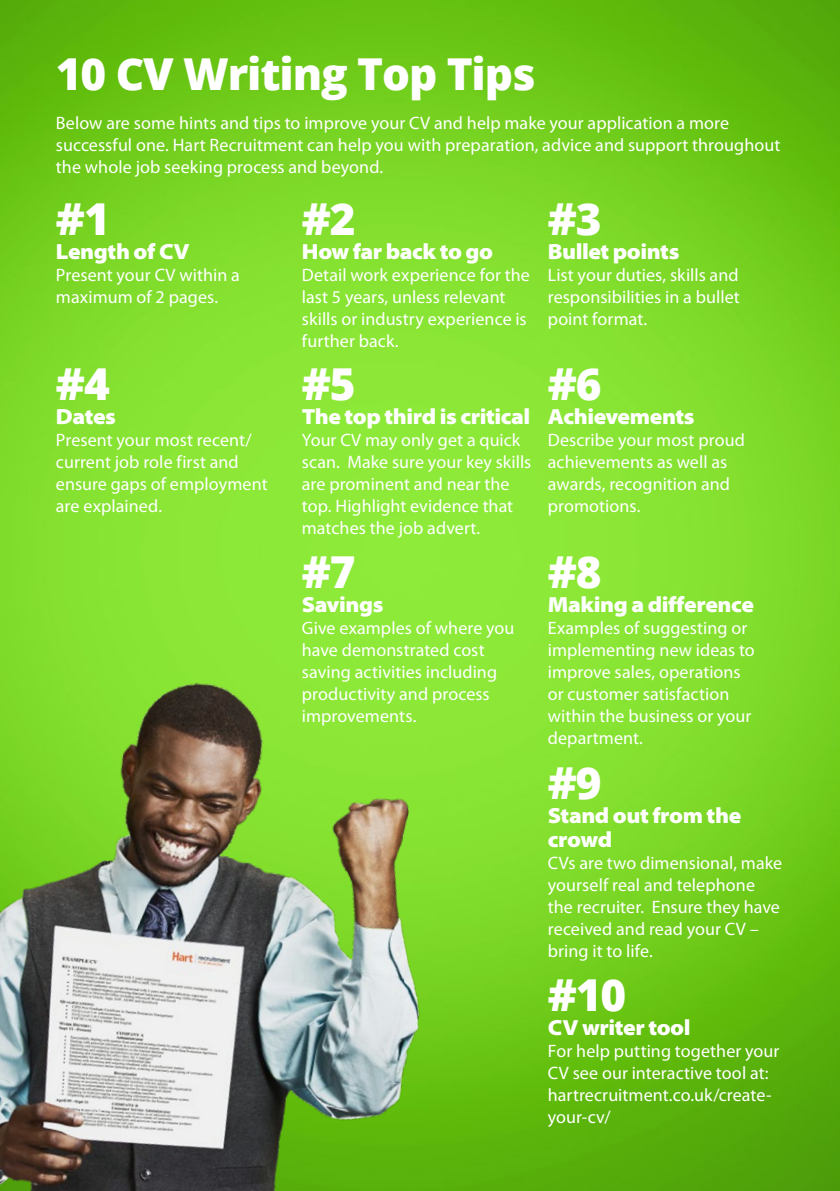
<style>
.page{position:relative;width:840px;height:1191px;background:#fff}
.page>*{position:absolute;margin:0;border:0;box-sizing:border-box;transform-origin:0 0}
.t1{font:800 44px "Open Sans";letter-spacing:-.025em;color:#fff}
.t2{font:900 semi-expanded 22px/24px "Myriad Pro";letter-spacing:-.02em;color:#fff}
.t3{font:18px/22px "Myriad Pro";letter-spacing:.005em;color:#fff}
</style>
<div class="page">
<img style="left:0;top:0;width:839px;height:1191px">
<img style="left:0;top:599px;width:505px;height:592px">
<h1 class="t1" style="left:56px;top:41px;width:481px">10 CV Writing Top Tips</h1>
<p class="t3" style="left:56px;top:111px;width:725px">Below are some hints and tips to improve your CV and help make your application a more successful one. Hart Recruitment can help you with preparation, advice and support throughout the whole job seeking process and beyond.</p>
<h1 class="t1" style="left:547px;top:185px;width:55px">#3</h1>
<p class="t2" style="left:547px;top:240px;width:133px">Bullet points</p>
<p class="t3" style="left:547px;top:263px;width:193px;text-align:justify">List your duties, skills and responsibilities in a bullet point format.</p>
<h1 class="t1" style="left:302px;top:185px;width:55px">#2</h1>
<p class="t2" style="left:302px;top:240px;width:193px">How far back to go</p>
<p class="t3" style="left:302px;top:263px;width:229px">Detail work experience for the last 5 years, unless relevant skills or industry experience is further back.</p>
<h1 class="t1" style="left:302px;top:351px;width:55px">#5</h1>
<p class="t2" style="left:302px;top:405px;width:230px">The top third is critical</p>
<p class="t3" style="left:302px;top:429px;width:231px">Your CV may only get a quick scan. Make sure your key skills are prominent and near the top. Highlight evidence that matches the job advert.</p>
<h1 class="t1" style="left:56px;top:185px;width:55px">#1</h1>
<p class="t2" style="left:56px;top:240px;width:135px">Length of CV</p>
<p class="t3" style="left:56px;top:263px;width:185px">Present your CV within a maximum of 2 pages.</p>
<h1 class="t1" style="left:547px;top:351px;width:55px">#6</h1>
<p class="t2" style="left:547px;top:405px;width:148px">Achievements</p>
<p class="t3" style="left:547px;top:429px;width:198px">Describe your most proud achievements as well as awards, recognition and promotions.</p>
<h1 class="t1" style="left:56px;top:351px;width:55px">#4</h1>
<p class="t2" style="left:56px;top:405px;width:62px">Dates</p>
<p class="t3" style="left:56px;top:429px;width:213px">Present your most recent/ current job role first and ensure gaps of employment are explained.</p>
<h1 class="t1" style="left:302px;top:539px;width:55px">#7</h1>
<p class="t2" style="left:302px;top:593px;width:83px">Savings</p>
<p class="t3" style="left:302px;top:617px;width:214px">Give examples of where you have demonstrated cost saving activities including productivity and process improvements.</p>
<h1 class="t1" style="left:547px;top:538px;width:55px">#8</h1>
<p class="t2" style="left:547px;top:593px;width:207px">Making a difference</p>
<p class="t3" style="left:547px;top:617px;width:208px">Examples of suggesting or implementing new ideas to improve sales, operations or customer satisfaction within the business or your department.</p>
<h1 class="t1" style="left:547px;top:749px;width:55px">#9</h1>
<p class="t2" style="left:547px;top:803px;width:195px">Stand out from the crowd</p>
<p class="t3" style="left:547px;top:851px;width:235px">CVs are two dimensional, make yourself real and telephone the recruiter. Ensure they have received and read your CV – bring it to life.</p>
<h1 class="t1" style="left:547px;top:962px;width:80px">#10</h1>
<p class="t2" style="left:547px;top:1016px;width:144px">CV writer tool</p>
<p class="t3" style="left:547px;top:1040px;width:233px">For help putting together your<br>CV see our interactive tool at: hartrecruitment.co.uk/create&shy;your-cv/</p>
</div>
